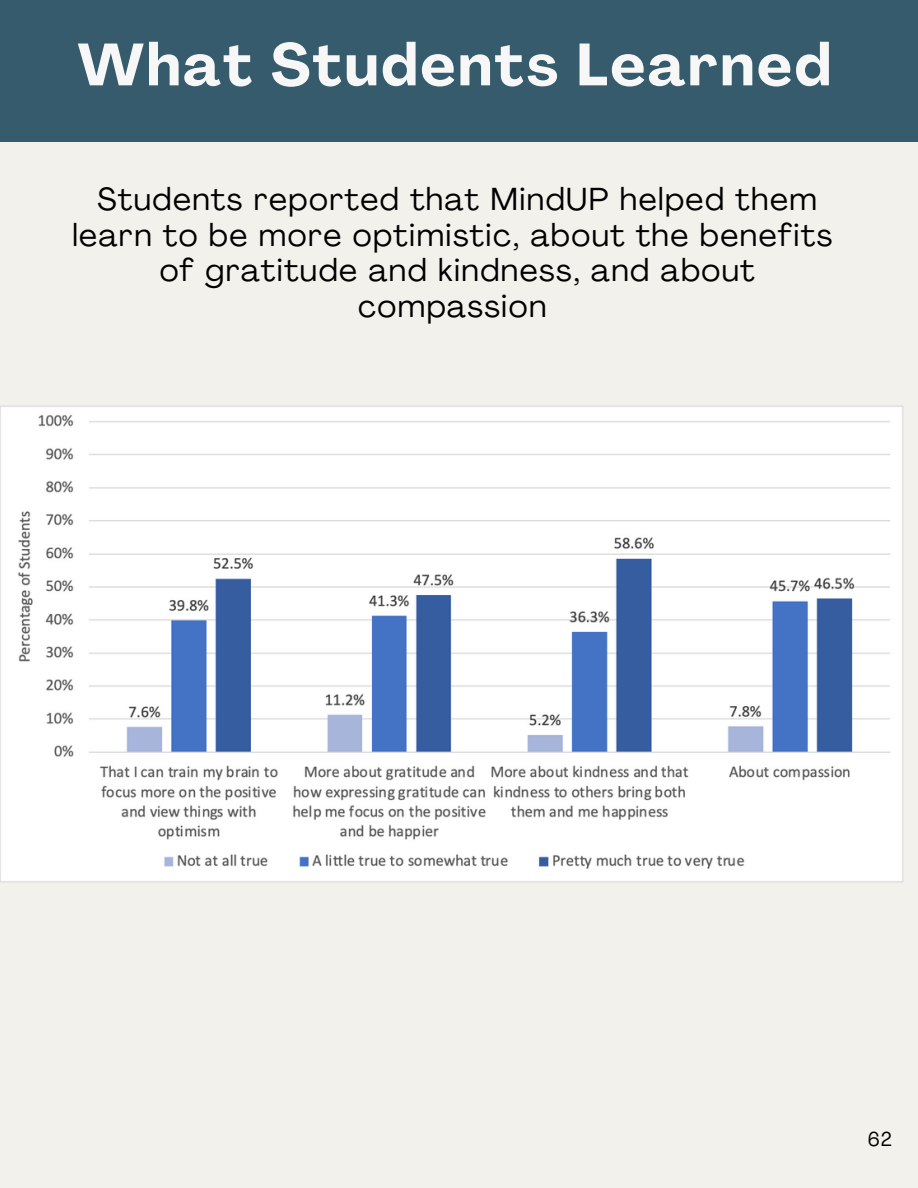
<style>
.page{position:relative;width:918px;height:1188px;background:#f2f1ec}
.page>*{position:absolute;margin:0;border:0;box-sizing:border-box;transform-origin:0 0}
.t1{font:700 58.8px "Agrandir";letter-spacing:.045em;color:#f7f7f7}
.t2{font:31.5px/35.4px "Agrandir";letter-spacing:.045em;color:#000;text-align:center}
.t3{font:19.8px "Agrandir";color:#000}
</style>
<div class="page">
<div style="left:0;top:0;width:918px;height:142px;background:#365b6d"></div>
<img style="left:0;top:406px;width:903px;height:477px">
<h1 class="t1" style="left:78px;top:41px;width:755px">What Students Learned</h1>
<p class="t2" style="left:72px;top:185px;width:761px">Students reported that MindUP helped them learn to be more optimistic, about the benefits of gratitude and kindness, and about compassion</p>
<p class="t3" style="left:868px;top:1131px;width:26px">62</p>
</div>
